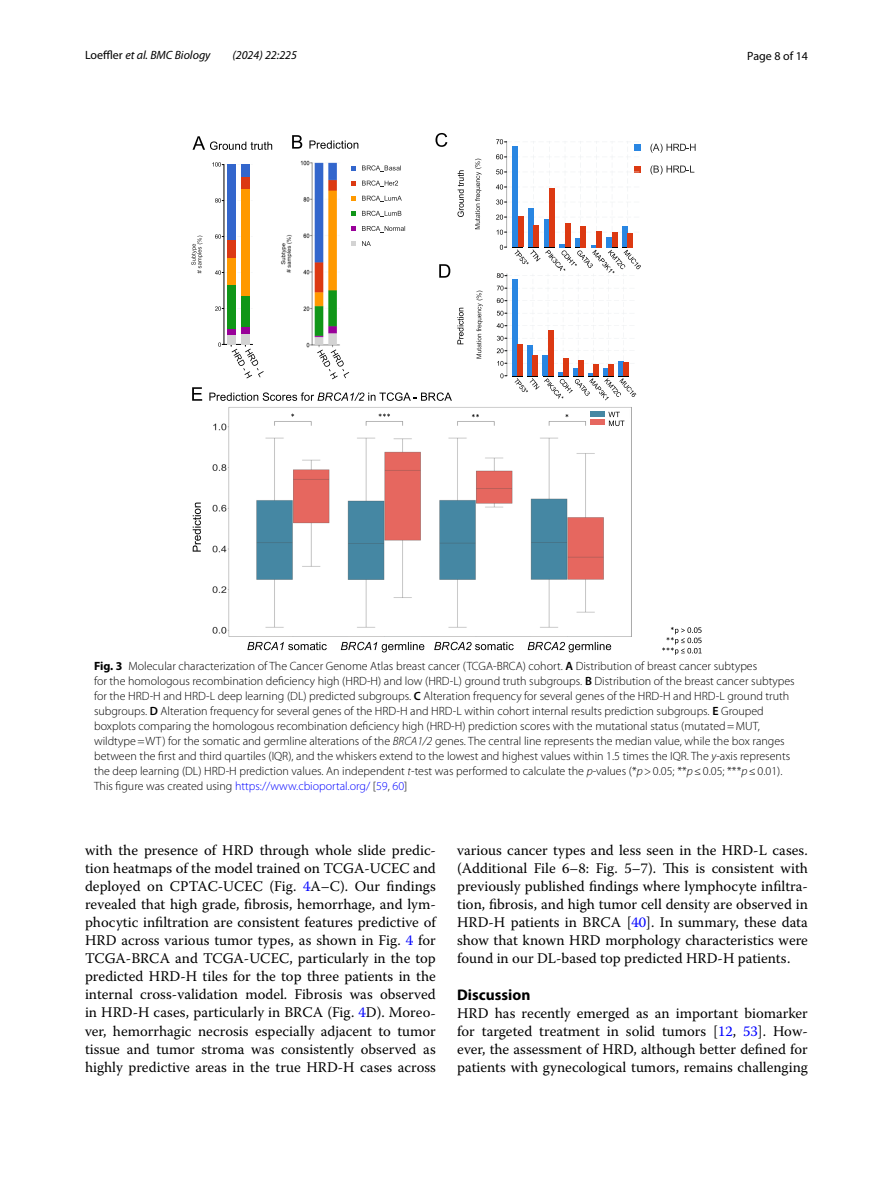
<style>
.page{position:relative;width:893px;height:1187px;background:#fff}
.page>*{position:absolute;margin:0;border:0;box-sizing:border-box;transform-origin:0 0}
.t1{font:700 15.45px "Myriad Pro";color:#000}
.t2{font:14.7px/18px "Warnock Pro";color:#000;text-align:justify}
.t3{font:300 12px/15px "Myriad Pro";color:#000}
.t4{font:italic 12px "Myriad Pro";color:#000}
.t5{font:12px "Myriad Pro";color:#000}
.s1{font-style:normal}
.s2{font-weight:700}
.s3{font-weight:600}
.s4{font-style:italic}
.s5{color:#00f}
</style>
<div class="page">
<img style="left:212px;top:158px;width:419px;height:478px">
<div style="left:342px;top:162px;width:33px;height:99px;background:#fff"></div>
<svg style="left:317px;top:349px;width:32px;height:30px"></svg>
<svg style="left:193px;top:136px;width:79px;height:14px"></svg>
<svg style="left:292px;top:135px;width:10px;height:14px"></svg>
<svg style="left:309px;top:140px;width:49px;height:9px"></svg>
<svg style="left:192px;top:387px;width:10px;height:13px"></svg>
<svg style="left:209px;top:392px;width:243px;height:9px"></svg>
<svg style="left:191px;top:236px;width:12px;height:37px"></svg>
<svg style="left:435px;top:133px;width:12px;height:14px"></svg>
<svg style="left:351px;top:166px;width:5px;height:4px"></svg>
<svg style="left:351px;top:181px;width:5px;height:4px"></svg>
<svg style="left:351px;top:196px;width:5px;height:4px"></svg>
<svg style="left:351px;top:211px;width:5px;height:5px"></svg>
<svg style="left:351px;top:226px;width:5px;height:5px"></svg>
<svg style="left:351px;top:241px;width:5px;height:5px"></svg>
<svg style="left:362px;top:165px;width:39px;height:7px"></svg>
<svg style="left:362px;top:180px;width:36px;height:7px"></svg>
<svg style="left:362px;top:196px;width:40px;height:6px"></svg>
<svg style="left:362px;top:211px;width:39px;height:7px"></svg>
<svg style="left:362px;top:226px;width:43px;height:7px"></svg>
<svg style="left:362px;top:241px;width:9px;height:5px"></svg>
<svg style="left:212px;top:162px;width:52px;height:216px"></svg>
<svg style="left:650px;top:144px;width:46px;height:9px"></svg>
<svg style="left:650px;top:165px;width:44px;height:10px"></svg>
<svg style="left:457px;top:170px;width:7px;height:47px"></svg>
<svg style="left:457px;top:308px;width:7px;height:36px"></svg>
<svg style="left:439px;top:264px;width:11px;height:14px"></svg>
<svg style="left:476px;top:290px;width:7px;height:68px"></svg>
<svg style="left:475px;top:159px;width:6px;height:70px"></svg>
<svg style="left:496px;top:139px;width:145px;height:261px"></svg>
<svg style="left:608px;top:412px;width:16px;height:14px"></svg>
<div style="left:590px;top:411px;width:15px;height:5px;background:#4587a3"></div>
<div style="left:590px;top:419px;width:15px;height:5px;background:#e6675f"></div>
<svg style="left:193px;top:502px;width:8px;height:49px"></svg>
<svg style="left:247px;top:641px;width:80px;height:9px"></svg>
<svg style="left:341px;top:641px;width:83px;height:11px"></svg>
<svg style="left:434px;top:641px;width:80px;height:9px"></svg>
<svg style="left:528px;top:641px;width:83px;height:11px"></svg>
<svg style="left:379px;top:413px;width:11px;height:3px"></svg>
<svg style="left:472px;top:414px;width:7px;height:3px"></svg>
<svg style="left:662px;top:627px;width:40px;height:28px"></svg>
<p class="t4" style="left:85px;top:48px;width:127px"><span class="s1">Loeffler</span> et al. BMC Biology</p>
<p class="t4" style="left:232px;top:48px;width:66px">(2024) 22:225</p>
<p class="t5" style="left:747px;top:48px;width:62px">Page 8 of 14</p>
<p class="t3" style="left:94px;top:658px;width:702px"><span class="s2">Fig. 3</span> Molecular characterization of The Cancer Genome Atlas breast cancer (TCGA-BRCA) cohort. <span class="s3">A</span> Distribution of breast cancer subtypes<br>for the homologous recombination deficiency high (HRD-H) and low (HRD-L) ground truth subgroups. <span class="s3">B</span> Distribution of the breast cancer subtypes for the HRD-H and HRD-L deep learning (DL) predicted subgroups. <span class="s3">C</span> Alteration frequency for several genes of the HRD-H and HRD-L ground truth subgroups. <span class="s3">D</span> Alteration frequency for several genes of the HRD-H and HRD-L within cohort internal results prediction subgroups. <span class="s3">E</span> Grouped boxplots comparing the homologous recombination deficiency high (HRD-H) prediction scores with the mutational status (mutated=MUT, wildtype=WT) for the somatic and germline alterations of the <span class="s4">BRCA1/2</span> genes. The central line represents the median value, while the box ranges between the first and third quartiles (IQR), and the whiskers extend to the lowest and highest values within 1.5 times the IQR. The <span class="s4">y</span>-axis represents the deep learning (DL) HRD-H prediction values. An independent <span class="s4">t</span>-test was performed to calculate the <span class="s4">p</span>-values (*<span class="s4">p</span>&gt;0.05; **<span class="s4">p</span>≤0.05; ***<span class="s4">p</span>≤0.01).<br>This figure was created using <span class="s5">https://www.cbioportal.org/</span> [<span class="s5">59</span>, <span class="s5">60</span>]</p>
<p class="t2" style="left:85px;top:841px;width:352px">with the presence of HRD through whole slide predic&shy;tion heatmaps of the model trained on TCGA-UCEC and deployed on CPTAC-UCEC (Fig. <span class="s5">4</span>A–C). Our findings revealed that high grade, fibrosis, hemorrhage, and lym&shy;phocytic infiltration are consistent features predictive of HRD across various tumor types, as shown in Fig. <span class="s5">4</span> for TCGA-BRCA and TCGA-UCEC, particularly in the top predicted HRD-H tiles for the top three patients in the internal cross-validation model. Fibrosis was observed in HRD-H cases, particularly in BRCA (Fig. <span class="s5">4</span>D). Moreo&shy;ver, hemorrhagic necrosis especially adjacent to tumor tissue and tumor stroma was consistently observed as highly predictive areas in the true HRD-H cases across</p>
<p class="t2" style="left:457px;top:841px;width:352px">various cancer types and less seen in the HRD-L cases. (Additional File 6–8: Fig. 5–7). This is consistent with previously published findings where lymphocyte infiltra&shy;tion, fibrosis, and high tumor cell density are observed in HRD-H patients in BRCA [<span class="s5">40</span>]. In summary, these data show that known HRD morphology characteristics were found in our DL-based top predicted HRD-H patients.</p>
<p class="t1" style="left:457px;top:984px;width:75px">Discussion</p>
<p class="t2" style="left:457px;top:1003px;width:352px">HRD has recently emerged as an important biomarker for targeted treatment in solid tumors [<span class="s5">12</span>, <span class="s5">53</span>]. How&shy;ever, the assessment of HRD, although better defined for patients with gynecological tumors, remains challenging</p>
</div>
